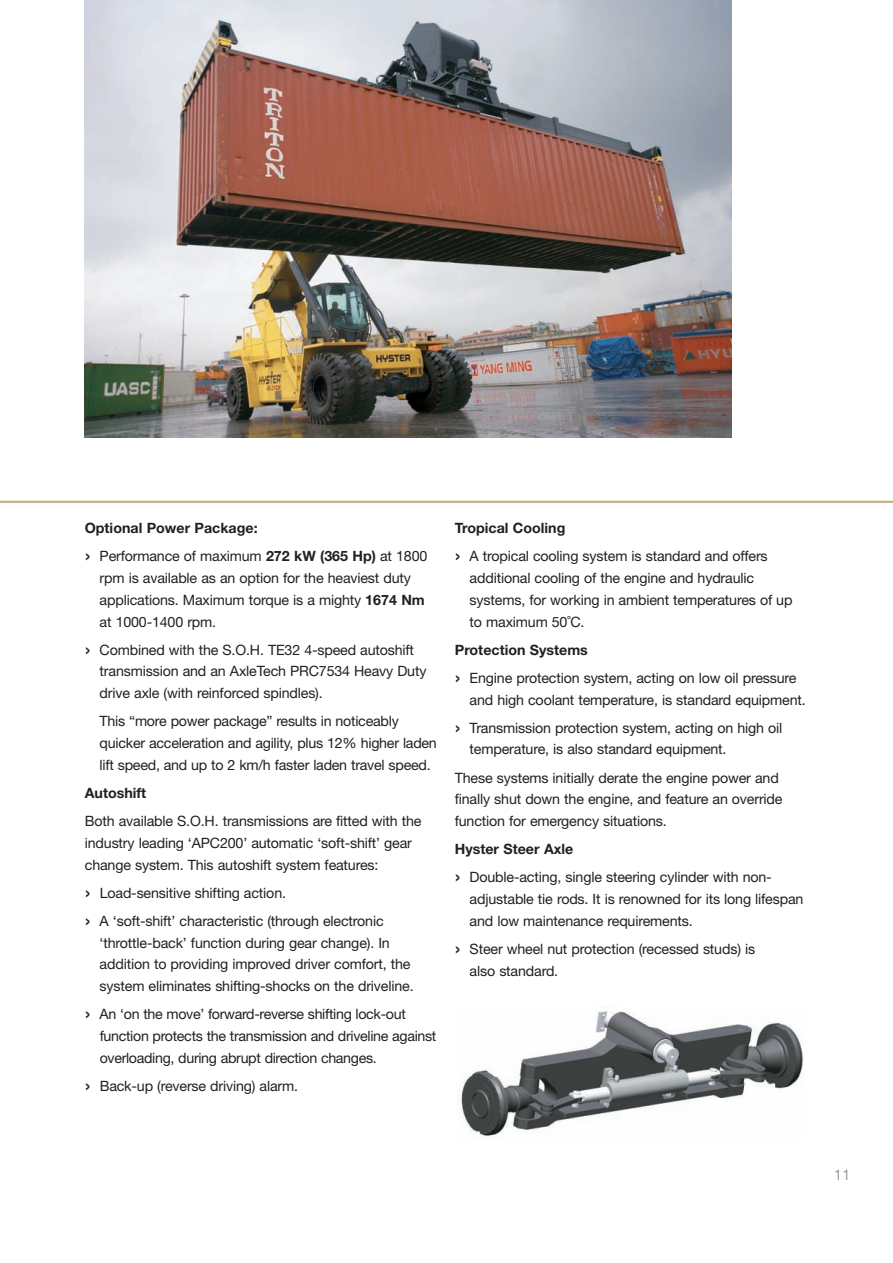
<style>
.page{position:relative;width:893px;height:1263px;background:#fff}
.page>*{position:absolute;margin:0;border:0;box-sizing:border-box;transform-origin:0 0}
.t1{font:300 15px "Helvetica Neue";color:#808285}
.t2{font:14.25px/21.8px "Helvetica Neue";letter-spacing:-.01em;color:#231f20}
.t3{font:700 14.25px/28.2px "Helvetica Neue";color:#231f20}
.s1{font-weight:400;font-size:22.5px}
.s2{font-weight:400}
.s3{font-weight:700}
.s4{font-size:22.5px}
</style>
<div class="page">
<hr style="left:0;top:501px;width:893px;height:2px;background:#c8b08b">
<img style="left:85px;top:0;width:647px;height:438px">
<img style="left:457px;top:1011px;width:346px;height:127px">
<p class="t3" style="left:85px;top:515px;width:344px">Optional Power Package:<br><span class="s1">›</span> <span class="s2">Performance of maximum</span> 272 kW (365 Hp) <span class="s2">at 1800</span></p>
<p class="t2" style="left:100px;top:568px;width:327px">rpm is available as an option for the heaviest duty applications. Maximum torque is a mighty <span class="s3">1674 Nm </span>at 1000-1400 rpm.</p>
<p class="t2" style="left:100px;top:640px;width:328px;text-indent:-15px"><span class="s4">›</span> Combined with the S.O.H. TE32 4-speed autoshift transmission and an AxleTech PRC7534 Heavy Duty drive axle (with reinforced spindles).</p>
<p class="t2" style="left:100px;top:712px;width:339px">This “more power package” results in noticeably quicker acceleration and agility, plus 12% higher laden lift speed, and up to 2 km/h faster laden travel speed.</p>
<p class="t3" style="left:85px;top:780px;width:63px">Autoshift</p>
<p class="t2" style="left:85px;top:811px;width:338px">Both available S.O.H. transmissions are fitted with the industry leading ‘APC200’ automatic ‘soft-shift’ gear change system. This autoshift system features:</p>
<p class="t2" style="left:85px;top:880px;width:300px;line-height:28.2px"><span class="s4">›</span> Load-sensitive shifting action.<br><span class="s4">›</span> A ‘soft-shift’ characteristic (through electronic</p>
<p class="t2" style="left:100px;top:933px;width:315px">‘throttle-back’ function during gear change). In addition to providing improved driver comfort, the system eliminates shifting-shocks on the driveline.</p>
<p class="t2" style="left:100px;top:1005px;width:338px;text-indent:-15px"><span class="s4">›</span> An ‘on the move’ forward-reverse shifting lock-out function protects the transmission and driveline against overloading, during abrupt direction changes.</p>
<p class="t2" style="left:85px;top:1076px;width:215px"><span class="s4">›</span> Back-up (reverse driving) alarm.</p>
<p class="t2" style="left:455px;top:515px;width:314px;line-height:28px"><span class="s3">Tropical Cooling<br></span><span class="s4">›</span> A tropical cooling system is standard and offers</p>
<p class="t2" style="left:470px;top:568px;width:324px">additional cooling of the engine and hydraulic systems, for working in ambient temperatures of up to maximum 50˚C.</p>
<p class="t2" style="left:455px;top:637px;width:343px;line-height:28.2px"><span class="s3">Protection Systems<br></span><span class="s4">›</span> Engine protection system, acting on low oil pressure</p>
<p class="t2" style="left:455px;top:687px;width:352px;line-height:28.2px;text-indent:15px">and high coolant temperature, is standard equipment. <span class="s4">›</span> Transmission protection system, acting on high oil</p>
<p class="t2" style="left:455px;top:737px;width:325px;line-height:28.2px;text-indent:15px">temperature, is also standard equipment.<br>These systems initially derate the engine power and</p>
<p class="t2" style="left:455px;top:790px;width:329px">finally shut down the engine, and feature an override function for emergency situations.</p>
<p class="t2" style="left:455px;top:836px;width:318px;line-height:28.2px"><span class="s3">Hyster Steer Axle<br></span><span class="s4">›</span> Double-acting, single steering cylinder with non-</p>
<p class="t2" style="left:470px;top:890px;width:335px">adjustable tie rods. It is renowned for its long lifespan and low maintenance requirements.</p>
<p class="t2" style="left:470px;top:939px;width:287px;text-indent:-15px"><span class="s4">›</span> Steer wheel nut protection (recessed studs) is also standard.</p>
<p class="t1" style="left:834px;top:1169px;width:18px">11</p>
</div>
